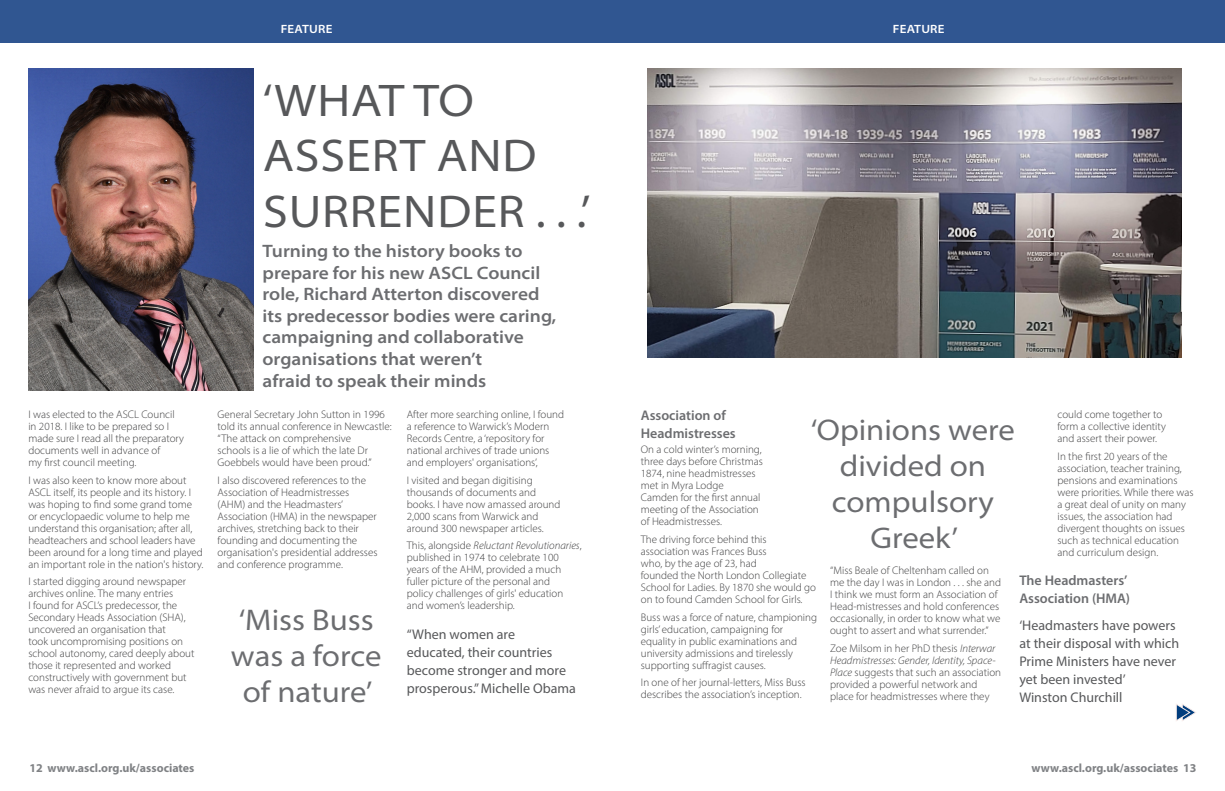
<style>
.page{position:relative;width:1225px;height:791px;background:#fff}
.page>*{position:absolute;margin:0;border:0;box-sizing:border-box;transform-origin:0 0}
.head{font:semi-expanded 46px/55.2px "Myriad Pro";letter-spacing:.02em;color:#57585a}
.pull_quote{font:semi-expanded 30px/36px "Myriad Pro";color:#6c6d70;text-align:center}
.standfirst{font:600 semi-expanded 18px/21.6px "Myriad Pro";color:#6c6d70}
.sub_heading{font:14px/18px "Myriad Pro";color:#57585a}
.sub_heading-2{font:600 14px/18px "Myriad Pro";color:#6c6d70}
.t1{font:700 12px "Myriad Pro";color:#808285}
.ribbon_title{font:600 semi-expanded 12px "Myriad Pro";letter-spacing:.02em;color:#fff}
.internal_body_text{font:300 11px/12px "Myriad Pro";color:#3e3e3f}
.s1{font-style:italic}
</style>
<div class="page">
<div style="left:612px;top:0;width:613px;height:43px;background:#305691"></div>
<div style="left:0;top:0;width:612px;height:43px;background:#305691"></div>
<img style="left:29px;top:68px;width:224px;height:322px">
<img style="left:647px;top:68px;width:534px;height:290px">
<svg style="left:1176px;top:704px;width:20px;height:17px"></svg>
<p class="ribbon_title" style="left:281px;top:22px;width:53px">FEATURE</p>
<p class="ribbon_title" style="left:893px;top:22px;width:53px">FEATURE</p>
<p class="head" style="left:262px;top:72px;width:329px">‘WHAT TO<br>ASSERT AND<br>SURRENDER . . .’</p>
<p class="internal_body_text" style="left:28px;top:408px;width:157px">I was elected to the ASCL Council in 2018. I like to be prepared so I made sure I read all the preparatory documents well in advance of<br>my first council meeting.</p>
<p class="internal_body_text" style="left:28px;top:474px;width:177px">I was also keen to know more about ASCL itself, its people and its history. I was hoping to find some grand tome or encyclopaedic volume to help me understand this organisation; after all, headteachers and school leaders have been around for a long time and played an important role in the nation's history.</p>
<p class="internal_body_text" style="left:28px;top:576px;width:168px">I started digging around newspaper archives online. The many entries<br>I found for ASCL’s predecessor, the Secondary Heads Association (SHA), uncovered an organisation that<br>took uncompromising positions on school autonomy, cared deeply about those it represented and worked constructively with government but was never afraid to argue its case.</p>
<p class="standfirst" style="left:262px;top:240px;width:295px">Turning to the history books to prepare for his new ASCL Council role, Richard Atterton discovered its predecessor bodies were caring, campaigning and collaborative organisations that weren’t<br>afraid to speak their minds</p>
<p class="internal_body_text" style="left:218px;top:408px;width:176px">General Secretary John Sutton in 1996 told its annual conference in Newcastle: “The attack on comprehensive<br>schools is a lie of which the late Dr Goebbels would have been proud.”</p>
<p class="internal_body_text" style="left:218px;top:474px;width:161px">I also discovered references to the<br>Association of Headmistresses (AHM) and the Headmasters’<br>Association (HMA) in the newspaper archives, stretching back to their founding and documenting the organisation's presidential addresses and conference programme.</p>
<p class="pull_quote" style="left:231px;top:601px;width:152px">‘Miss Buss was a force of nature’</p>
<p class="internal_body_text" style="left:407px;top:408px;width:159px">After more searching online, I found a reference to Warwick’s Modern Records Centre, a ‘repository for national archives of trade unions and employers' organisations’,</p>
<p class="internal_body_text" style="left:407px;top:474px;width:155px">I visited and began digitising thousands of documents and books. I have now amassed around<br>2,000 scans from Warwick and around 300 newspaper articles.</p>
<p class="internal_body_text" style="left:407px;top:540px;width:176px">This, alongside <span class="s1">Reluctant Revolutionaries</span>, published in 1974 to celebrate 100 years of the AHM, provided a much fuller picture of the personal and<br>policy challenges of girls' education and women’s leadership.</p>
<p class="sub_heading" style="left:407px;top:625px;width:171px">“When women are educated, their countries become stronger and more prosperous.” Michelle Obama</p>
<p class="sub_heading-2" style="left:641px;top:406px;width:96px">Association of<br>Headmistresses</p>
<p class="internal_body_text" style="left:641px;top:443px;width:123px">On a cold winter’s morning, three days before Christmas<br>1874, nine headmistresses met in Myra Lodge<br>Camden for the first annual meeting of the Association of Headmistresses.</p>
<p class="internal_body_text" style="left:641px;top:533px;width:177px">The driving force behind this association was Frances Buss<br>who, by the age of 23, had<br>founded the North London Collegiate<br>School for Ladies. By 1870 she would go on to found Camden School for Girls.</p>
<p class="internal_body_text" style="left:641px;top:611px;width:178px">Buss was a force of nature, championing girls’ education, campaigning for equality in public examinations and university admissions and tirelessly supporting suffragist causes.</p>
<p class="internal_body_text" style="left:641px;top:676px;width:166px">In one of her journal-letters, Miss Buss describes the association’s inception.</p>
<p class="internal_body_text" style="left:1057px;top:408px;width:110px">could come together to form a collective identity and assert their power.</p>
<p class="internal_body_text" style="left:1057px;top:450px;width:138px">In the first 20 years of the association, teacher training, pensions and examinations were priorities. While there was a great deal of unity on many issues, the association had divergent thoughts on issues such as technical education and curriculum design.</p>
<p class="sub_heading-2" style="left:1019px;top:571px;width:112px">The Headmasters’<br>Association (HMA)</p>
<p class="sub_heading" style="left:1019px;top:616px;width:161px">‘Headmasters have powers at their disposal with which<br>Prime Ministers have never yet been invested’<br>Winston Churchill</p>
<p class="pull_quote" style="left:811px;top:411px;width:205px">‘Opinions were divided on compulsory</p>
<p class="pull_quote" style="left:870px;top:519px;width:89px">Greek’</p>
<p class="internal_body_text" style="left:830px;top:564px;width:172px">“Miss Beale of Cheltenham called on me the day I was in London . . . she and I think we must form an Association of Head-mistresses and hold conferences occasionally, in order to know what we ought to assert and what surrender.”</p>
<p class="internal_body_text" style="left:830px;top:642px;width:172px">Zoe Milsom in her PhD thesis <span class="s1">Interwar Headmistresses: Gender, Identity, Space-Place</span> suggests that such an association provided a powerful network and place for headmistresses where they</p>
<p class="t1" style="left:29px;top:760px;width:167px">12 www.ascl.org.uk/associates</p>
<p class="t1" style="left:1031px;top:760px;width:167px">www.ascl.org.uk/associates 13</p>
</div>
